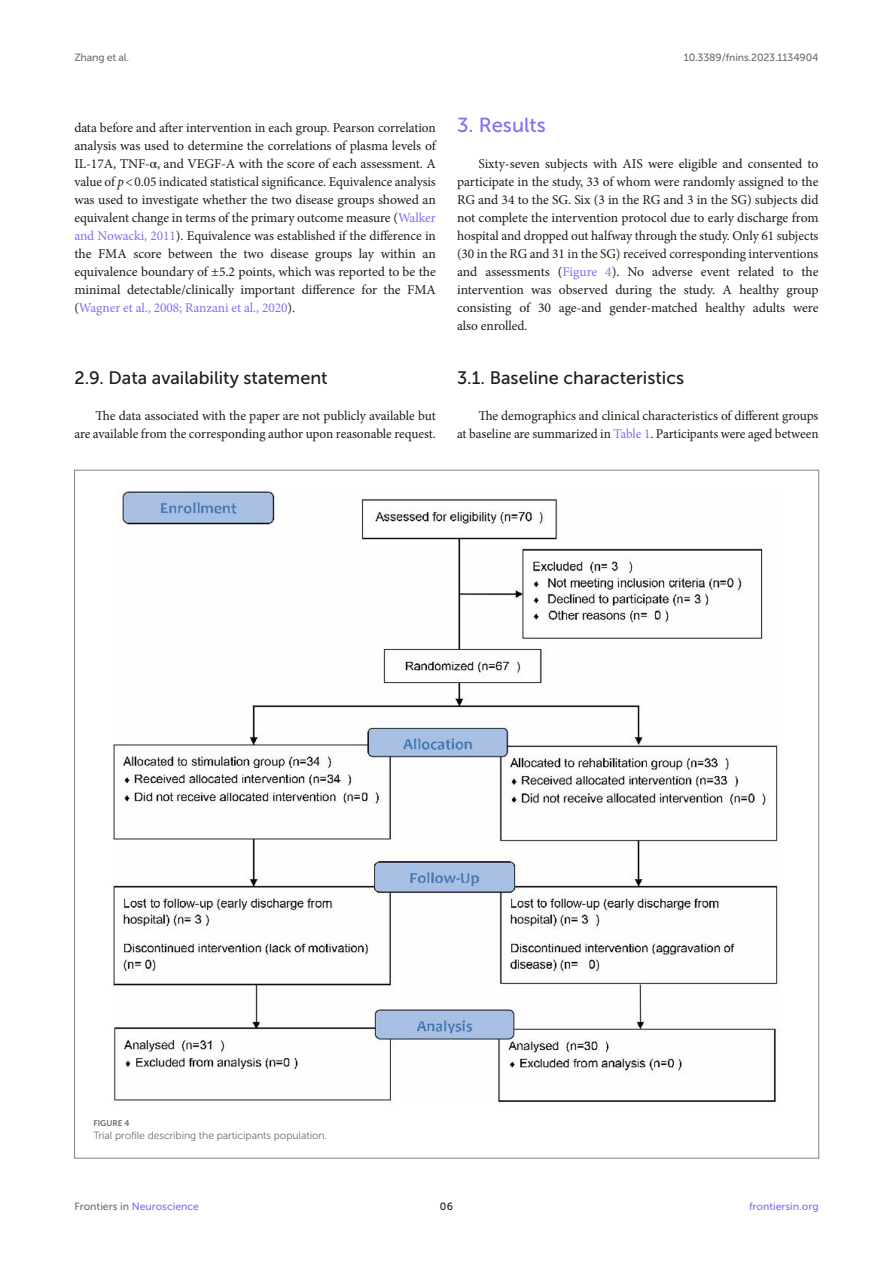
<style>
.page{position:relative;width:893px;height:1263px;background:#fff}
.page>*{position:absolute;margin:0;border:0;box-sizing:border-box;transform-origin:0 0}
.HEAD_1{font:20.25px "Museo Sans 500";color:#856df0}
.HEAD_2{font:18px "Museo Sans 500";color:#1b1c1b}
.TEXT_FLUSH{font:13.5px/18px "Minion Pro";letter-spacing:-.005em;color:#1b1c1b;text-align:justify}
.FIG_LEG{font:10.5px "Museo Sans 300";letter-spacing:-.01em;color:#706f70}
.t1{font:10.5px "Museo Sans 500";color:#856df0}
.t2{font:10.5px "Museo Sans 500";letter-spacing:-.015em;color:#706f70}
.t3{font:10.5px "Museo Sans 500";color:#1b1c1b}
.FIG_HD{font:8.25px "Museo Sans 700";letter-spacing:-.01em;color:#706f70}
.s1{font-family:"STIX General"}
.s2{font-style:italic}
.s3{color:#856df0}
.s4{color:#706f70}
</style>
<div class="page">
<img style="left:113px;top:491px;width:666px;height:612px">
<p class="t2" style="left:74px;top:51px;width:56px">Zhang et al.</p>
<p class="t2" style="left:684px;top:51px;width:136px">10.3389/fnins.2023.1134904</p>
<p class="TEXT_FLUSH" style="left:74px;top:119px;width:363px">data before and after intervention in each group. Pearson correlation analysis was used to determine the correlations of plasma levels of IL-17A, TNF-<span class="s1">α</span>, and VEGF-A with the score of each assessment. A value of <span class="s2">p</span>&lt;0.05 indicated statistical significance. Equivalence analysis was used to investigate whether the two disease groups showed an equivalent change in terms of the primary outcome measure (<span class="s3">Walker and Nowacki, 2011</span>). Equivalence was established if the difference in the FMA score between the two disease groups lay within an equivalence boundary of ±5.2 points, which was reported to be the minimal detectable/clinically important difference for the FMA (<span class="s3">Wagner et al., 2008; Ranzani et al., 2020</span>).</p>
<p class="HEAD_2" style="left:74px;top:368px;width:255px">2.9. Data availability statement</p>
<p class="TEXT_FLUSH" style="left:74px;top:407px;width:363px;text-align:right">The data associated with the paper are not publicly available but<br>are available from the corresponding author upon reasonable request.</p>
<p class="HEAD_1" style="left:457px;top:114px;width:90px">3. Results</p>
<p class="TEXT_FLUSH" style="left:457px;top:155px;width:363px;text-indent:21px">Sixty-seven subjects with AIS were eligible and consented to participate in the study, 33 of whom were randomly assigned to the RG and 34 to the SG. Six (3 in the RG and 3 in the SG) subjects did not complete the intervention protocol due to early discharge from hospital and dropped out halfway through the study. Only 61 subjects (30 in the RG and 31 in the SG) received corresponding interventions and assessments (<span class="s3">Figure 4</span>). No adverse event related to the intervention was observed during the study. A healthy group consisting of 30 age-and gender-matched healthy adults were also enrolled.</p>
<p class="HEAD_2" style="left:457px;top:368px;width:229px">3.1. Baseline characteristics</p>
<p class="TEXT_FLUSH" style="left:457px;top:407px;width:363px;text-align:right">The demographics and clinical characteristics of different groups<br>at baseline are summarized in <span class="s3">Table 1</span>. Participants were aged between</p>
<p class="FIG_HD" style="left:94px;top:1118px;width:37px">FIGURE 4</p>
<p class="FIG_LEG" style="left:94px;top:1130px;width:235px">Trial profile describing the participants population.</p>
<p class="t1" style="left:74px;top:1200px;width:126px"><span class="s4">Frontiers in</span> Neuroscience</p>
<p class="t3" style="left:440px;top:1200px;width:15px">06</p>
<p class="t1" style="left:749px;top:1200px;width:71px">frontiersin.org</p>
</div>
